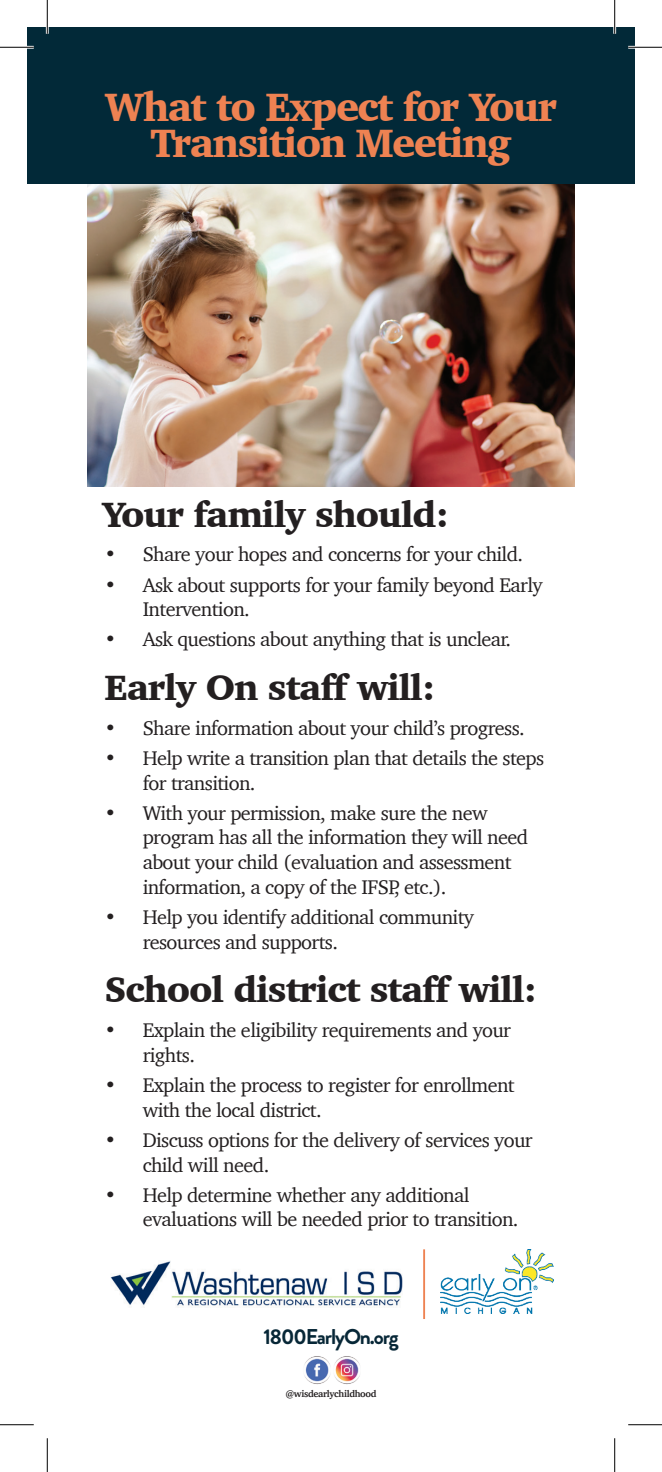
<style>
.page{position:relative;width:662px;height:1472px;background:#fff}
.page>*{position:absolute;margin:0;border:0;box-sizing:border-box;transform-origin:0 0}
.t1{font:900 40.5px/36px "Charter";letter-spacing:-.04em;color:#ee8252;text-align:center}
.t2{font:900 36px "Charter";letter-spacing:-.03em;color:#231f20}
.t3{font:700 21.38px "Brandon Grotesque";letter-spacing:-.05em;color:#072737}
.t4{font:20.25px/24.8px "Charter";letter-spacing:-.03em;color:#231f20}
.t5{font:700 9.67px "Charter";letter-spacing:-.03em;color:#231f20}
</style>
<div class="page">
<img style="left:88px;top:183px;width:486px;height:303px">
<div style="left:27px;top:27px;width:607px;height:156px;background:#022938"></div>
<img style="left:304px;top:1356px;width:26px;height:28px">
<img style="left:334px;top:1356px;width:26px;height:28px">
<hr style="left:423px;top:1249px;width:2px;height:70px;background:#ee8252">
<img style="left:110px;top:1261px;width:292px;height:46px">
<img style="left:440px;top:1249px;width:113px;height:64px">
<hr style="left:0;top:46px;width:34px;height:3px;background:#fff">
<hr style="left:628px;top:46px;width:34px;height:3px;background:#fff">
<hr style="left:46px;top:0;width:3px;height:34px;background:#fff">
<hr style="left:613px;top:0;width:3px;height:34px;background:#fff">
<hr style="left:0;top:47px;width:34px;height:1px;background:#000">
<hr style="left:628px;top:47px;width:34px;height:1px;background:#000">
<hr style="left:0;top:1424px;width:34px;height:1px;background:#000">
<hr style="left:628px;top:1424px;width:34px;height:1px;background:#000">
<hr style="left:47px;top:0;width:1px;height:34px;background:#000">
<hr style="left:47px;top:1438px;width:1px;height:34px;background:#000">
<hr style="left:614px;top:0;width:1px;height:34px;background:#000">
<hr style="left:614px;top:1438px;width:1px;height:34px;background:#000">
<p class="t1" style="left:105px;top:88px;width:453px">What to Expect for Your<br>Transition Meeting</p>
<p class="t2" style="left:102px;top:492px;width:348px">Your family should:</p>
<p class="t4" style="left:104px;top:542px;width:420px">• Share your hopes and concerns for your child.</p>
<p class="t4" style="left:143px;top:572px;width:401px;text-indent:-38px">• Ask about supports for your family beyond Early<br>Intervention.</p>
<p class="t4" style="left:104px;top:627px;width:408px">• Ask questions about anything that is unclear.</p>
<p class="t2" style="left:104px;top:665px;width:333px">Early On staff will:</p>
<p class="t4" style="left:104px;top:715px;width:422px">• Share information about your child’s progress.</p>
<p class="t4" style="left:143px;top:745px;width:403px;text-indent:-38px">• Help write a transition plan that details the steps for transition.</p>
<p class="t4" style="left:143px;top:800px;width:387px;text-indent:-38px">• With your permission, make sure the new program has all the information they will need about your child (evaluation and assessment information, a copy of the IFSP, etc.).</p>
<p class="t4" style="left:143px;top:904px;width:332px;text-indent:-38px">• Help you identify additional community resources and supports.</p>
<p class="t2" style="left:104px;top:967px;width:434px">School district staff will:</p>
<p class="t4" style="left:143px;top:1017px;width:370px;text-indent:-38px">• Explain the eligibility requirements and your rights.</p>
<p class="t4" style="left:143px;top:1072px;width:373px;text-indent:-38px">• Explain the process to register for enrollment with the local district.</p>
<p class="t4" style="left:143px;top:1127px;width:391px;text-indent:-38px">• Discuss options for the delivery of services your child will need.</p>
<p class="t4" style="left:143px;top:1182px;width:377px;text-indent:-38px">• Help determine whether any additional evaluations will be needed prior to transition.</p>
<p class="t3" style="left:263px;top:1321px;width:137px">1800EarlyOn.org</p>
<p class="t5" style="left:285px;top:1385px;width:93px">@wisdearlychildhood</p>
</div>
